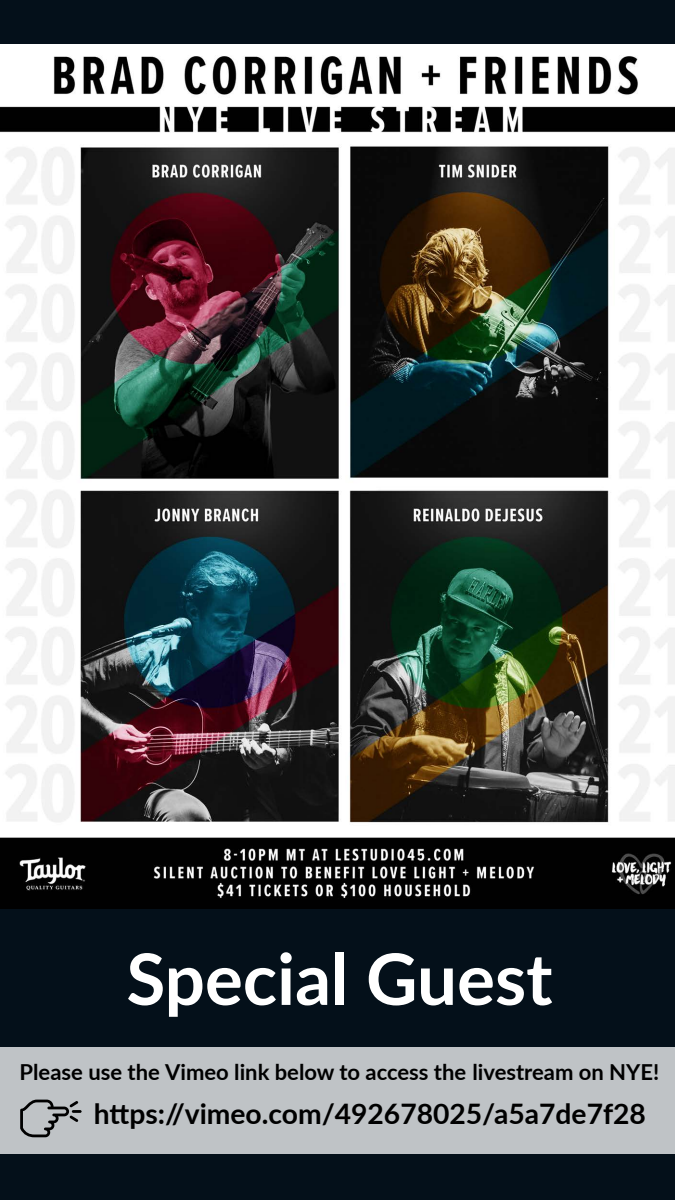
<style>
.page{position:relative;width:675px;height:1200px;background:#04101a}
.page>*{position:absolute;margin:0;border:0;box-sizing:border-box;transform-origin:0 0}
.t1{font:700 71px "Lato";color:#fff}
.t2{font:700 28.2px "Lato";color:#000}
.t3{font:700 22px "Lato";color:#000}
</style>
<div class="page">
<img style="left:0;top:45px;width:675px;height:863px">
<div style="left:0;top:1047px;width:675px;height:106px;background:#bfc3c6"></div>
<svg style="left:20px;top:1100px;width:62px;height:37px"></svg>
<h1 class="t1" style="left:126px;top:935px;width:428px">Special Guest</h1>
<p class="t3" style="left:20px;top:1059px;width:641px">Please use the Vimeo link below to access the livestream on NYE!</p>
<p class="t2" style="left:94px;top:1096px;width:554px">https://vimeo.com/492678025/a5a7de7f28</p>
</div>
